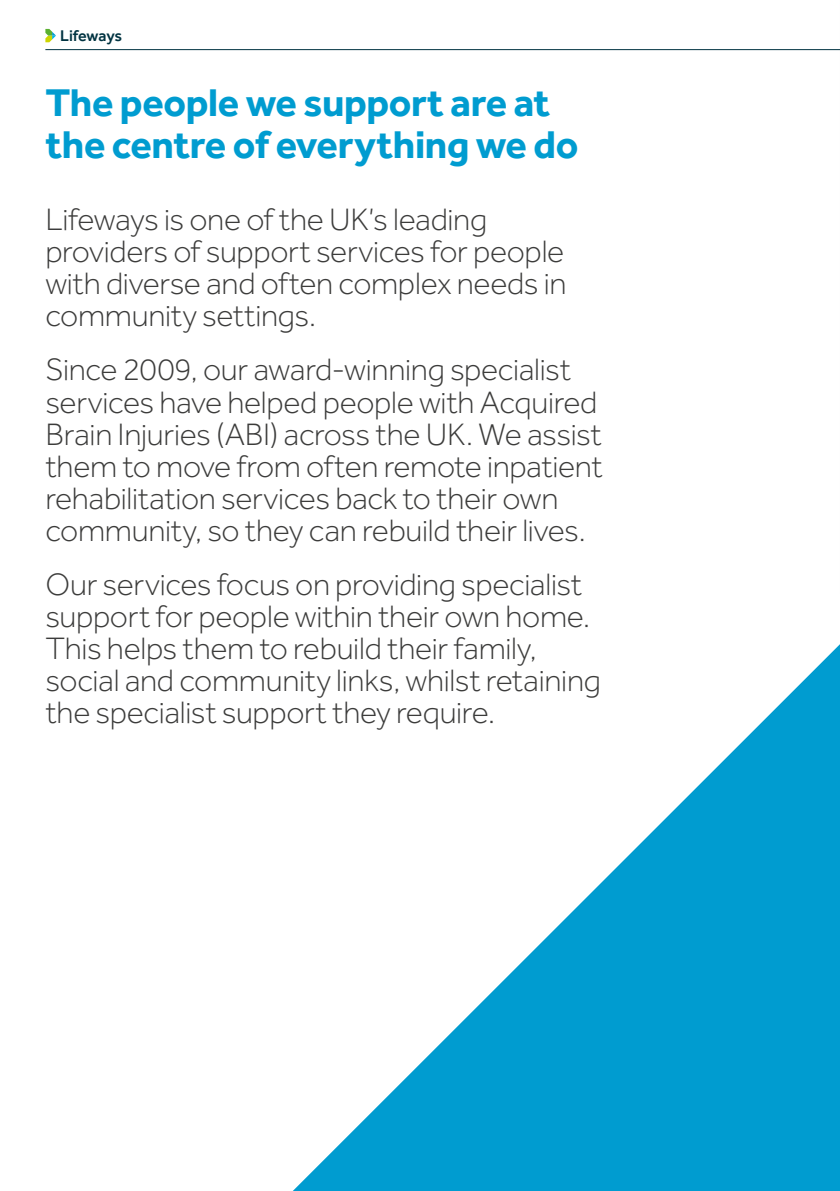
<style>
.page{position:relative;width:840px;height:1191px;background:#fff}
.page>*{position:absolute;margin:0;border:0;box-sizing:border-box;transform-origin:0 0}
.t1{font:700 40px/42px "Effra";letter-spacing:-.01em;color:#009cd0}
.t2{font:300 32px/32px "Effra";letter-spacing:-.01em;color:#3c3c3b}
.t3{font:500 16px "Effra";letter-spacing:-.01em;color:#003341}
</style>
<div class="page">
<hr style="left:45px;top:49px;width:794px;height:1px;background:#003341">
<svg style="left:45px;top:29px;width:11px;height:13px"></svg>
<svg style="left:293px;top:645px;width:546px;height:546px"></svg>
<p class="t3" style="left:60px;top:26px;width:63px">Lifeways</p>
<p class="t1" style="left:45px;top:81px;width:534px">The people we support are at the centre of everything we do</p>
<p class="t2" style="left:45px;top:203px;width:522px">Lifeways is one of the UK’s leading providers of support services for people with diverse and often complex needs in community settings.</p>
<p class="t2" style="left:45px;top:354px;width:558px">Since 2009, our award-winning specialist services have helped people with Acquired Brain Injuries (ABI) across the UK. We assist them to move from often remote inpatient rehabilitation services back to their own community, so they can rebuild their lives.</p>
<p class="t2" style="left:45px;top:568px;width:556px">Our services focus on providing specialist support for people within their own home.<br>This helps them to rebuild their family, social and community links, whilst retaining the specialist support they require.</p>
</div>
